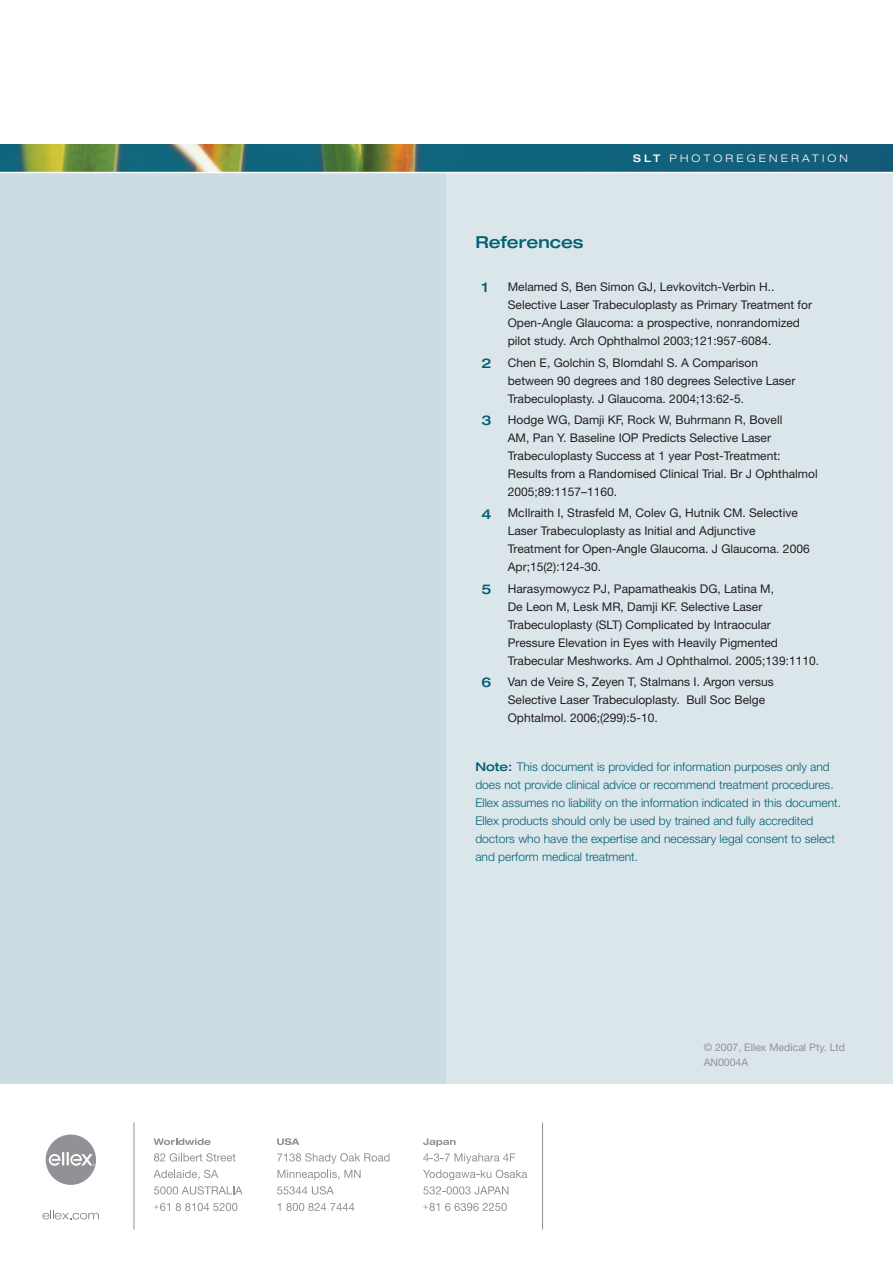
<style>
.page{position:relative;width:893px;height:1263px;background:#fff}
.page>*{position:absolute;margin:0;border:0;box-sizing:border-box;transform-origin:0 0}
.t1{font:500 expanded 16.5px "Helvetica Neue";color:#005f71}
.t2{font:500 expanded 13.5px "Helvetica Neue";color:#005f71}
.t3{font:12px/18px "Helvetica Neue";color:#231f20}
.t4{font:300 12px/18px "Helvetica Neue";color:#005f71}
.t5{font:10.5px/15px "Helvetica Neue";color:#919295}
.t6{font:300 expanded 10.5px "Helvetica Neue";letter-spacing:.3em;color:#fff}
.s1{font-weight:500}
.s2{font-weight:500;font-stretch:expanded;font-size:13.5px;color:#005f71}
.s3{font-weight:500;font-stretch:expanded}
</style>
<div class="page">
<div style="left:0;top:170px;width:446px;height:913px;background:#cadde3"></div>
<div style="left:446px;top:168px;width:446px;height:915px;background:#dbe6eb"></div>
<img style="left:0;top:145px;width:892px;height:27px">
<hr style="left:0;top:172px;width:892px;height:1px;background:#fff">
<div style="left:46px;top:1135px;width:50px;height:50px;background:#919295;border-radius:50%"></div>
<svg style="left:49px;top:1152px;width:45px;height:14px"></svg>
<hr style="left:134px;top:1123px;width:1px;height:107px;background:#919295">
<hr style="left:542px;top:1123px;width:1px;height:107px;background:#919295">
<svg style="left:43px;top:1211px;width:56px;height:8px"></svg>
<svg style="left:153px;top:1138px;width:58px;height:7px"></svg>
<svg style="left:154px;top:1153px;width:81px;height:9px"></svg>
<svg style="left:153px;top:1170px;width:65px;height:10px"></svg>
<svg style="left:154px;top:1186px;width:88px;height:9px"></svg>
<svg style="left:154px;top:1203px;width:16px;height:8px"></svg>
<svg style="left:176px;top:1203px;width:61px;height:8px"></svg>
<svg style="left:277px;top:1138px;width:22px;height:7px"></svg>
<svg style="left:277px;top:1153px;width:112px;height:11px"></svg>
<svg style="left:277px;top:1170px;width:83px;height:10px"></svg>
<svg style="left:277px;top:1186px;width:57px;height:9px"></svg>
<svg style="left:286px;top:1203px;width:68px;height:8px"></svg>
<svg style="left:423px;top:1138px;width:32px;height:9px"></svg>
<svg style="left:423px;top:1153px;width:92px;height:11px"></svg>
<svg style="left:423px;top:1170px;width:104px;height:10px"></svg>
<svg style="left:423px;top:1186px;width:85px;height:9px"></svg>
<svg style="left:423px;top:1203px;width:16px;height:8px"></svg>
<svg style="left:445px;top:1203px;width:61px;height:8px"></svg>
<p class="t6" style="left:633px;top:155px;width:216px"><span class="s1">SLT</span> PHOTOREGENERATION</p>
<h1 class="t1" style="left:475px;top:236px;width:110px">References</h1>
<p class="t2" style="left:481px;top:282px;width:8px">1</p>
<p class="t3" style="left:508px;top:279px;width:306px">Melamed S, Ben Simon GJ, Levkovitch-Verbin H..<br>Selective Laser Trabeculoplasty as Primary Treatment for Open-Angle Glaucoma: a prospective, nonrandomized pilot study. Arch Ophthalmol 2003;121:957-6084.</p>
<p class="t3" style="left:508px;top:354px;width:289px;text-indent:-26px"><span class="s2">2</span> Chen E, Golchin S, Blomdahl S. A Comparison between 90 degrees and 180 degrees Selective Laser<br>Trabeculoplasty. J Glaucoma. 2004;13:62-5.</p>
<p class="t3" style="left:508px;top:412px;width:311px;text-indent:-26px"><span class="s2">3</span> Hodge WG, Damji KF, Rock W, Buhrmann R, Bovell<br>AM, Pan Y. Baseline IOP Predicts Selective Laser Trabeculoplasty Success at 1 year Post-Treatment:<br>Results from a Randomised Clinical Trial. Br J Ophthalmol 2005;89:1157–1160.</p>
<p class="t3" style="left:508px;top:505px;width:303px;text-indent:-26px"><span class="s2">4</span> McIlraith I, Strasfeld M, Colev G, Hutnik CM. Selective Laser Trabeculoplasty as Initial and Adjunctive Treatment for Open-Angle Glaucoma. J Glaucoma. 2006<br>Apr;15(2):124-30.</p>
<p class="t3" style="left:508px;top:581px;width:313px;text-indent:-26px"><span class="s2">5</span> Harasymowycz PJ, Papamatheakis DG, Latina M,<br>De Leon M, Lesk MR, Damji KF. Selective Laser Trabeculoplasty (SLT) Complicated by Intraocular Pressure Elevation in Eyes with Heavily Pigmented Trabecular Meshworks. Am J Ophthalmol. 2005;139:1110.</p>
<p class="t3" style="left:508px;top:674px;width:267px;text-indent:-26px"><span class="s2">6</span> Van de Veire S, Zeyen T, Stalmans I. Argon versus<br>Selective Laser Trabeculoplasty. Bull Soc Belge<br>Ophtalmol. 2006;(299):5-10.</p>
<p class="t4" style="left:475px;top:759px;width:367px"><span class="s3">Note:</span> This document is provided for information purposes only and does not provide clinical advice or recommend treatment procedures.<br>Ellex assumes no liability on the information indicated in this document.<br>Ellex products should only be used by trained and fully accredited doctors who have the expertise and necessary legal consent to select and perform medical treatment.</p>
<p class="t5" style="left:703px;top:1041px;width:143px">© 2007, Ellex Medical Pty. Ltd<br>AN0004A</p>
</div>
